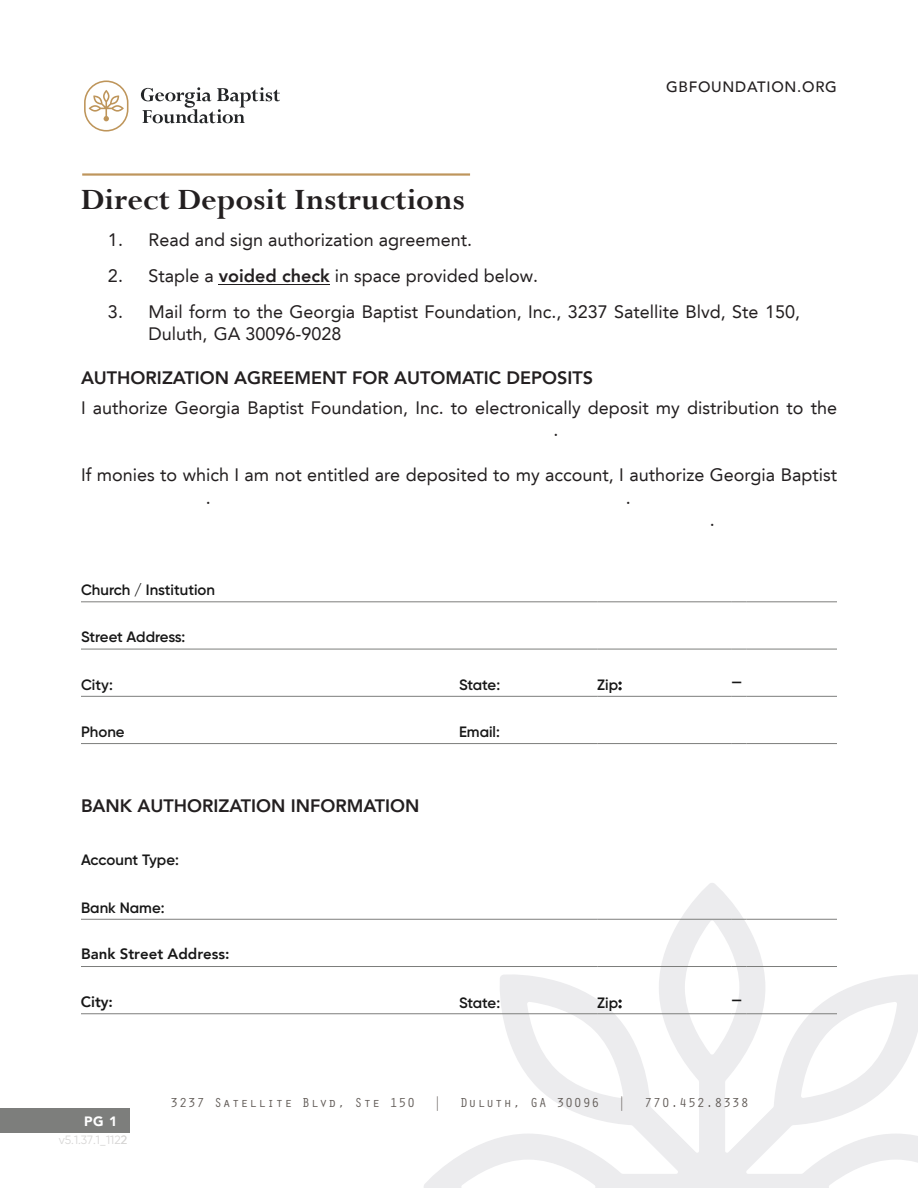
<style>
.page{position:relative;width:918px;height:1188px;background:#fff}
.page>*{position:absolute;margin:0;border:0;box-sizing:border-box;transform-origin:0 0}
.Master_Header{font:700 33px "Perpetua";color:#231f20}
.Outline{font:18px/22.5px "Avenir LT";color:#231f20}
.Body_Text{font:18px "Avenir LT";color:#231f20}
.Sub_Title{font:800 18px "Avenir LT";color:#231f20}
.Small_Header{font:600 15px "Gilroy";color:#171717}
.Small_Header-2{font:700 15px "Avenir LT55 Roman";color:#171717}
.t1{font:500 15px "Avenir LT";letter-spacing:.05em;color:#231f20}
.t2{font:13.5px "Orator Std";letter-spacing:.05em;color:#635d59}
.t3{font:900 13.5px "Avenir LT";color:#fff}
.t4{font:12px "Gilroy";color:#d7d6d5}
.s1{font-weight:800}
.s2{font-family:"Avenir LT55 Roman"}
</style>
<div class="page">
<div style="left:0;top:1108px;width:130px;height:24px;background:#7d7e7c"></div>
<svg style="left:423px;top:883px;width:495px;height:305px"></svg>
<svg style="left:141px;top:87px;width:139px;height:36px"></svg>
<svg style="left:84px;top:80px;width:44px;height:52px"></svg>
<hr style="left:81px;top:649px;width:378px;height:1px;background:#7d7e7c">
<hr style="left:459px;top:649px;width:138px;height:1px;background:#7d7e7c">
<hr style="left:597px;top:649px;width:134px;height:1px;background:#7d7e7c">
<svg style="left:731px;top:649px;width:15px;height:1px"></svg>
<hr style="left:746px;top:649px;width:91px;height:1px;background:#7d7e7c">
<hr style="left:81px;top:602px;width:378px;height:1px;background:#7d7e7c">
<hr style="left:459px;top:602px;width:138px;height:1px;background:#7d7e7c">
<hr style="left:597px;top:602px;width:134px;height:1px;background:#7d7e7c">
<svg style="left:731px;top:602px;width:15px;height:1px"></svg>
<hr style="left:746px;top:602px;width:91px;height:1px;background:#7d7e7c">
<hr style="left:81px;top:743px;width:378px;height:1px;background:#7d7e7c">
<hr style="left:459px;top:743px;width:138px;height:1px;background:#7d7e7c">
<hr style="left:597px;top:743px;width:134px;height:1px;background:#7d7e7c">
<svg style="left:731px;top:743px;width:15px;height:1px"></svg>
<hr style="left:746px;top:743px;width:91px;height:1px;background:#7d7e7c">
<hr style="left:81px;top:696px;width:378px;height:1px;background:#7d7e7c">
<hr style="left:459px;top:696px;width:138px;height:1px;background:#7d7e7c">
<hr style="left:597px;top:696px;width:134px;height:1px;background:#7d7e7c">
<svg style="left:731px;top:696px;width:15px;height:1px"></svg>
<hr style="left:746px;top:696px;width:91px;height:1px;background:#7d7e7c">
<hr style="left:81px;top:919px;width:378px;height:1px;background:#7d7e7c">
<hr style="left:459px;top:919px;width:138px;height:1px;background:#7d7e7c">
<hr style="left:597px;top:919px;width:134px;height:1px;background:#7d7e7c">
<svg style="left:731px;top:919px;width:15px;height:1px"></svg>
<hr style="left:746px;top:919px;width:91px;height:1px;background:#7d7e7c">
<hr style="left:81px;top:966px;width:378px;height:1px;background:#7d7e7c">
<hr style="left:459px;top:966px;width:138px;height:1px;background:#7d7e7c">
<hr style="left:597px;top:966px;width:134px;height:1px;background:#7d7e7c">
<svg style="left:731px;top:966px;width:15px;height:1px"></svg>
<hr style="left:746px;top:966px;width:91px;height:1px;background:#7d7e7c">
<hr style="left:81px;top:1014px;width:378px;height:1px;background:#7d7e7c">
<hr style="left:459px;top:1014px;width:138px;height:1px;background:#7d7e7c">
<hr style="left:597px;top:1014px;width:134px;height:1px;background:#7d7e7c">
<svg style="left:731px;top:1014px;width:15px;height:1px"></svg>
<hr style="left:746px;top:1014px;width:91px;height:1px;background:#7d7e7c">
<hr style="left:219px;top:284px;width:111px;height:1px;background:#231f20">
<hr style="left:82px;top:173px;width:388px;height:3px;background:#be955c">
<p class="t1" style="left:666px;top:78px;width:172px">GBFOUNDATION.ORG</p>
<p class="Master_Header" style="left:81px;top:179px;width:385px">Direct Deposit Instructions</p>
<p class="Outline" style="left:108px;top:228px;width:366px">1. Read and sign authorization agreement.</p>
<p class="Outline" style="left:108px;top:264px;width:432px">2. Staple a <span class="s1">voided check</span> in space provided below.</p>
<p class="Outline" style="left:148px;top:300px;width:653px;text-indent:-41px">3. Mail form to the Georgia Baptist Foundation, Inc., 3237 Satellite B<span class="s2">lvd, Ste 150</span>,<br>Duluth, GA 30096-9028</p>
<p class="Sub_Title" style="left:81px;top:367px;width:514px">AUTHORIZATION AGREEMENT FOR AUTOMATIC DEPOSITS</p>
<p class="Body_Text" style="left:81px;top:397px;width:758px">I authorize Georgia Baptist Foundation, Inc. to electronically deposit my distribution to the</p>
<p class="Body_Text" style="left:81px;top:464px;width:758px">If monies to which I am not entitled are deposited to my account, I authorize Georgia Baptist</p>
<p class="Small_Header" style="left:81px;top:581px;width:136px">Church / Institution</p>
<p class="Small_Header" style="left:81px;top:628px;width:106px">Street Address:</p>
<p class="Small_Header" style="left:81px;top:675px;width:33px">City:</p>
<p class="Small_Header" style="left:459px;top:675px;width:43px">State:</p>
<p class="Small_Header" style="left:597px;top:675px;width:26px">Zip:</p>
<p class="Small_Header" style="left:81px;top:722px;width:45px">Phone</p>
<p class="Small_Header" style="left:459px;top:722px;width:42px">Email:</p>
<p class="Sub_Title" style="left:81px;top:795px;width:340px">BANK AUTHORIZATION INFORMATION</p>
<p class="Small_Header" style="left:81px;top:851px;width:99px">Account Type:</p>
<p class="Small_Header" style="left:81px;top:898px;width:85px">Bank Name:</p>
<p class="Small_Header-2" style="left:81px;top:945px;width:150px">Bank Street Address:</p>
<p class="Small_Header-2" style="left:81px;top:993px;width:34px">City:</p>
<p class="Small_Header" style="left:459px;top:993px;width:43px">State:</p>
<p class="Small_Header" style="left:597px;top:993px;width:26px">Zip:</p>
<p class="Small_Header" style="left:731px;top:672px;width:13px">—</p>
<p class="Small_Header" style="left:731px;top:990px;width:13px">—</p>
<p class="t3" style="left:84px;top:1113px;width:35px">PG 1</p>
<p class="t4" style="left:59px;top:1132px;width:70px">v5.1.37.1_1122</p>
<p class="t2" style="left:170px;top:1093px;width:247px">3237 Satellite Blvd, Ste 150</p>
<p class="t2" style="left:434px;top:1093px;width:10px">|</p>
<p class="t2" style="left:460px;top:1093px;width:141px">Duluth, GA 30096</p>
<p class="t2" style="left:618px;top:1093px;width:10px">|</p>
<p class="t2" style="left:644px;top:1093px;width:106px">770.452.8338</p>
</div>
